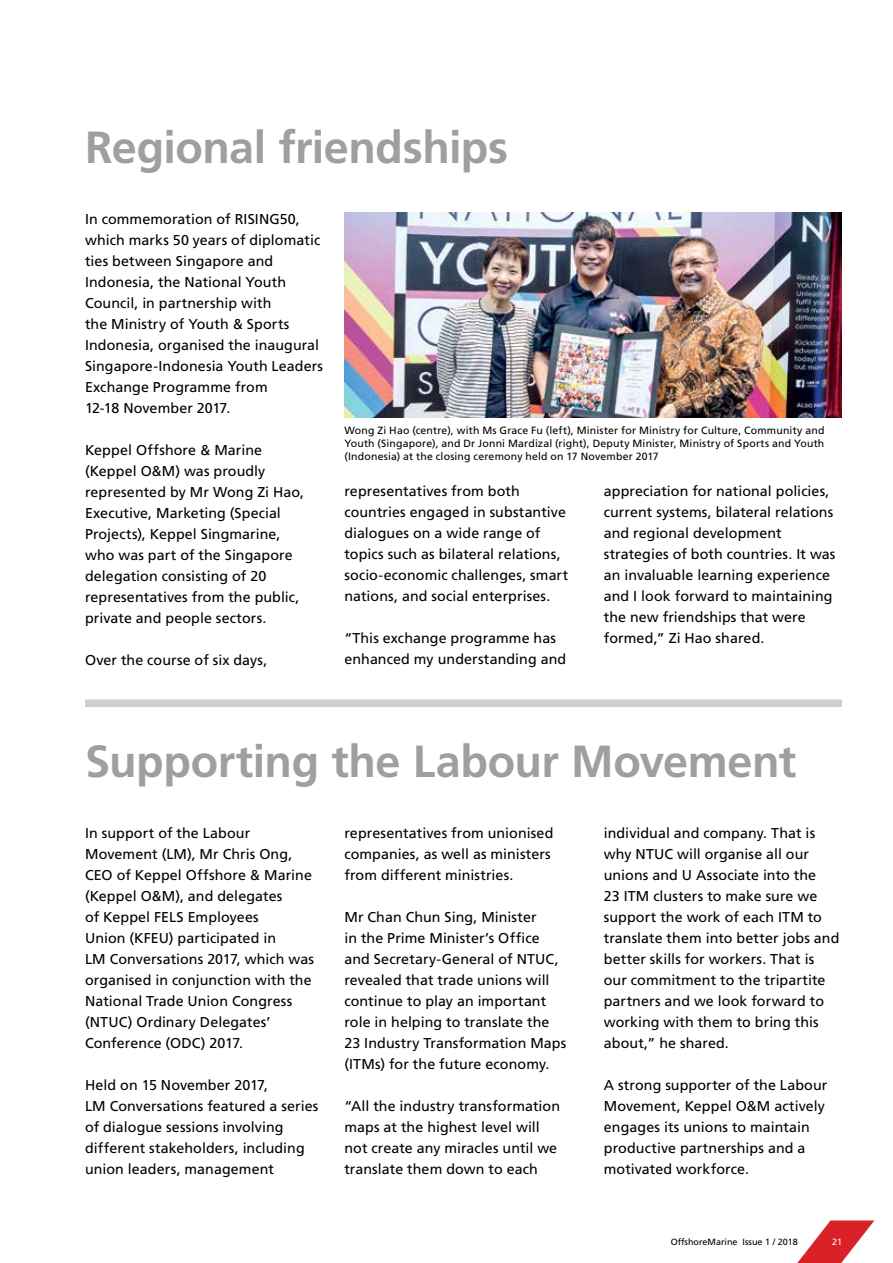
<style>
.page{position:relative;width:893px;height:1263px;background:#fff}
.page>*{position:absolute;margin:0;border:0;box-sizing:border-box;transform-origin:0 0}
.t1{font:700 45px "Frutiger";letter-spacing:-.01em;color:#9d9fa2}
.t2{font:14.25px/21px "Frutiger";letter-spacing:.005em;color:#000}
.t3{font:10.5px/12.8px "Frutiger";letter-spacing:.015em;color:#000;text-align:justify}
.t4{font:9px "Frutiger";color:#000}
.t5{font:9px "Frutiger";color:#fff}
</style>
<div class="page">
<svg style="left:797px;top:1220px;width:77px;height:43px"></svg>
<img style="left:344px;top:213px;width:498px;height:205px">
<div style="left:85px;top:699px;width:757px;height:8px;background:#cccecf"></div>
<h1 class="t1" style="left:85px;top:120px;width:425px">Regional friendships</h1>
<p class="t2" style="left:85px;top:208px;width:240px">In commemoration of RISING50, which marks 50 years of diplomatic ties between Singapore and<br>Indonesia, the National Youth<br>Council, in partnership with<br>the Ministry of Youth &amp; Sports<br>Indonesia, organised the inaugural<br>Singapore-Indonesia Youth Leaders<br>Exchange Programme from<br>12-18 November 2017.</p>
<p class="t2" style="left:85px;top:439px;width:221px">Keppel Offshore &amp; Marine (Keppel O&amp;M) was proudly represented by Mr Wong Zi Hao,<br>Executive, Marketing (Special<br>Projects), Keppel Singmarine, who was part of the Singapore delegation consisting of 20 representatives from the public, private and people sectors.</p>
<p class="t2" style="left:85px;top:649px;width:184px">Over the course of six days,</p>
<p class="t3" style="left:344px;top:424px;width:481px">Wong Zi Hao (centre), with Ms Grace Fu (left), Minister for Ministry for Culture, Community and Youth (Singapore), and Dr Jonni Mardizal (right), Deputy Minister, Ministry of Sports and Youth (Indonesia) at the closing ceremony held on 17 November 2017</p>
<p class="t2" style="left:344px;top:480px;width:225px">representatives from both countries engaged in substantive dialogues on a wide range of topics such as bilateral relations, socio-economic challenges, smart nations, and social enterprises.</p>
<p class="t2" style="left:344px;top:627px;width:223px">“This exchange programme has enhanced my understanding and</p>
<p class="t2" style="left:604px;top:480px;width:233px">appreciation for national policies, current systems, bilateral relations and regional development strategies of both countries. It was an invaluable learning experience and I look forward to maintaining the new friendships that were formed,” Zi Hao shared.</p>
<h1 class="t1" style="left:85px;top:734px;width:713px">Supporting the Labour Movement</h1>
<p class="t2" style="left:85px;top:822px;width:231px">In support of the Labour<br>Movement (LM), Mr Chris Ong,<br>CEO of Keppel Offshore &amp; Marine (Keppel O&amp;M), and delegates<br>of Keppel FELS Employees<br>Union (KFEU) participated in<br>LM Conversations 2017, which was organised in conjunction with the<br>National Trade Union Congress (NTUC) Ordinary Delegates’<br>Conference (ODC) 2017.</p>
<p class="t2" style="left:85px;top:1074px;width:235px">Held on 15 November 2017,<br>LM Conversations featured a series of dialogue sessions involving different stakeholders, including union leaders, management</p>
<p class="t2" style="left:344px;top:822px;width:210px">representatives from unionised companies, as well as ministers from different ministries.</p>
<p class="t2" style="left:344px;top:906px;width:223px">Mr Chan Chun Sing, Minister<br>in the Prime Minister’s Office and Secretary-General of NTUC, revealed that trade unions will continue to play an important role in helping to translate the<br>23 Industry Transformation Maps (ITMs) for the future economy.</p>
<p class="t2" style="left:344px;top:1095px;width:217px">“All the industry transformation maps at the highest level will not create any miracles until we translate them down to each</p>
<p class="t2" style="left:604px;top:822px;width:237px">individual and company. That is why NTUC will organise all our unions and U Associate into the<br>23 ITM clusters to make sure we support the work of each ITM to translate them into better jobs and better skills for workers. That is our commitment to the tripartite partners and we look forward to working with them to bring this about,” he shared.</p>
<p class="t2" style="left:604px;top:1074px;width:225px">A strong supporter of the Labour<br>Movement, Keppel O&amp;M actively engages its unions to maintain productive partnerships and a motivated workforce.</p>
<p class="t4" style="left:671px;top:1237px;width:128px">OffshoreMarine Issue 1 / 2018</p>
<p class="t5" style="left:832px;top:1237px;width:12px">21</p>
</div>
